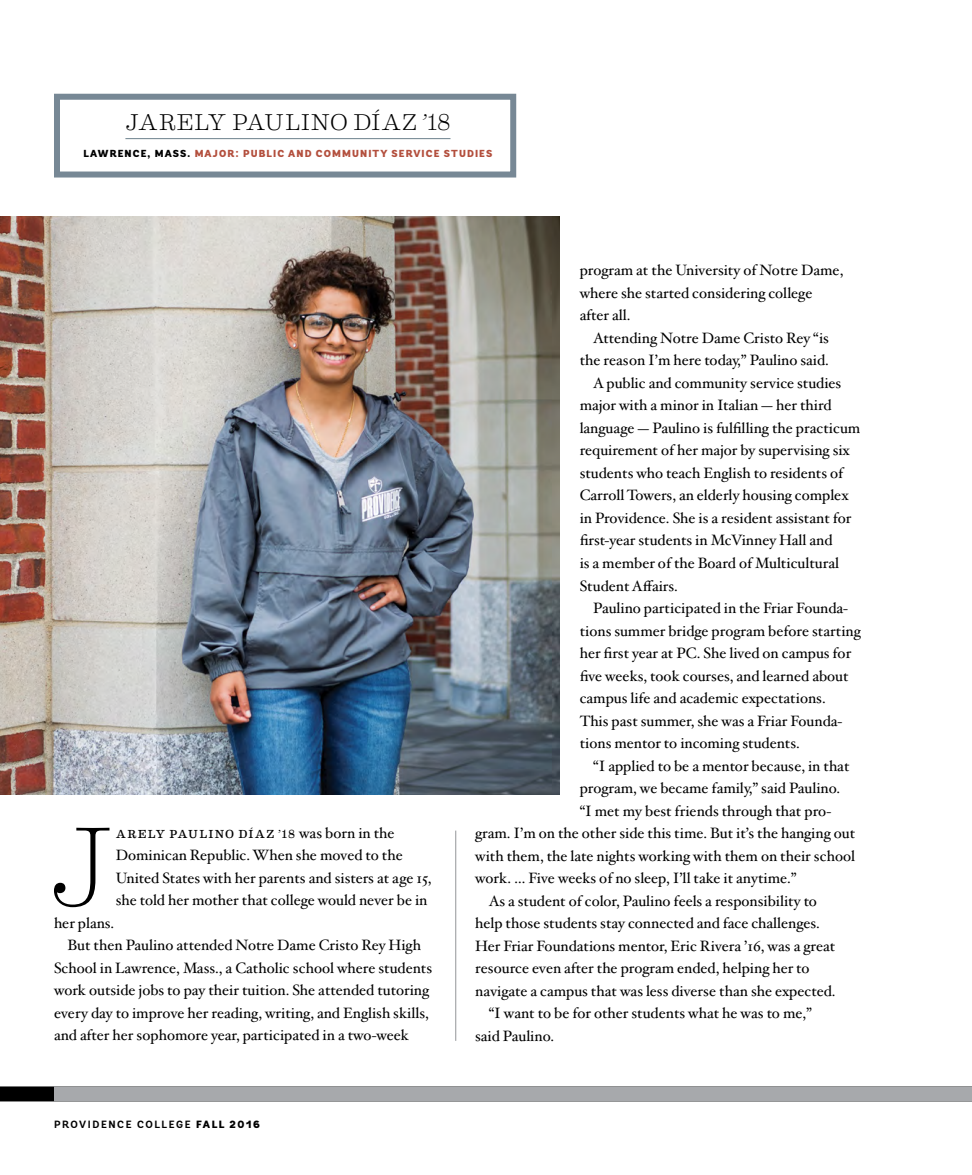
<style>
.page{position:relative;width:972px;height:1175px;background:#fff}
.page>*{position:absolute;margin:0;border:0;box-sizing:border-box;transform-origin:0 0}
._01_Hoefler_body{font:100 112.35px "Eames Century Modern";color:#000}
._01_Hoefler_body-2{font:300 22.8px "Eames Century Modern";letter-spacing:.025em;color:#000}
._01_Hoefler_body-3{font:15px/22.5px "Hoefler Txt";color:#000}
._01_Hoefler_body-4{font:11.7px "Eames Century Modern";letter-spacing:.105em;color:#000}
.t1{font:700 10.5px "Andes";letter-spacing:.15em;color:#000}
._01_Hoefler_body-5{font:900 10.2px "Andes";letter-spacing:.11em;color:#b34f3d}
.s1{color:#000}
.s2{font-family:"Hoefler Txt";font-size:15px}
.s3{font-weight:900}
</style>
<div class="page">
<img style="left:0;top:217px;width:559px;height:577px">
<div style="left:0;top:1086px;width:972px;height:15px;background:#000"></div>
<div style="left:54px;top:1086px;width:918px;height:15px;background:#a7a9ac"></div>
<div style="left:54px;top:94px;width:462px;height:83px;border:6px solid #778895"></div>
<hr style="left:125px;top:138px;width:326px;height:1px;background:#6b808c">
<hr style="left:455px;top:830px;width:1px;height:210px;background:#939598">
<p class="_01_Hoefler_body-2" style="left:126px;top:105px;width:327px">JARELY PAULINO DÍAZ ’18</p>
<p class="_01_Hoefler_body-5" style="left:84px;top:147px;width:410px"><span class="s1">LAWRENCE, MASS.</span> MAJOR: PUBLIC AND COMMUNITY SERVICE STUDIES</p>
<p class="_01_Hoefler_body" style="left:48px;top:782px;width:70px">J</p>
<p class="_01_Hoefler_body-4" style="left:116px;top:825px;width:280px">ARELY PAULINO DÍAZ ’18 <span class="s2">was born in the</span></p>
<p class="_01_Hoefler_body-3" style="left:116px;top:843px;width:317px">Dominican Republic. When she moved to the<br>United States with her parents and sisters at age 15, she told her mother that college would never be in</p>
<p class="_01_Hoefler_body-3" style="left:54px;top:910px;width:62px">her plans.</p>
<p class="_01_Hoefler_body-3" style="left:54px;top:933px;width:380px;text-indent:14px">But then Paulino attended Notre Dame Cristo Rey High School in Lawrence, Mass., a Catholic school where students work outside jobs to pay their tuition. She attended tutoring every day to improve her reading, writing, and English skills, and after her sophomore year, participated in a two-week</p>
<p class="t1" style="left:54px;top:1117px;width:207px">PROVIDENCE COLLEGE <span class="s3">FALL 2016</span></p>
<p class="_01_Hoefler_body-3" style="left:580px;top:258px;width:265px">program at the University of Notre Dame, where she started considering college after all.</p>
<p class="_01_Hoefler_body-3" style="left:580px;top:326px;width:251px;text-align:right">Attending Notre Dame Cristo Rey “is the reason I’m here today,” Paulino said.</p>
<p class="_01_Hoefler_body-3" style="left:580px;top:371px;width:282px;text-indent:14px">A public and community service studies major with a minor in Italian — her third language — Paulino is fulfilling the practicum requirement of her major by supervising six students who teach English to residents of Carroll Towers, an elderly housing complex in Providence. She is a resident assistant for first-year students in McVinney Hall and<br>is a member of the Board of Multicultural Student Affairs.</p>
<p class="_01_Hoefler_body-3" style="left:580px;top:596px;width:283px;text-indent:14px">Paulino participated in the Friar Founda&shy;tions summer bridge program before starting her first year at PC. She lived on campus for five weeks, took courses, and learned about campus life and academic expectations.<br>This past summer, she was a Friar Founda&shy;tions mentor to incoming students.</p>
<p class="_01_Hoefler_body-3" style="left:593px;top:753px;width:258px">“I applied to be a mentor because, in that</p>
<p class="_01_Hoefler_body-3" style="left:580px;top:776px;width:262px">program, we became family,” said Paulino.</p>
<p class="_01_Hoefler_body-3" style="left:580px;top:798px;width:253px">“I met my best friends through that pro-</p>
<p class="_01_Hoefler_body-3" style="left:475px;top:821px;width:382px">gram. I’m on the other side this time. But it’s the hanging out</p>
<p class="_01_Hoefler_body-3" style="left:475px;top:843px;width:381px">with them, the late nights working with them on their school</p>
<p class="_01_Hoefler_body-3" style="left:475px;top:866px;width:323px">work. … Five weeks of no sleep, I’ll take it anytime.”</p>
<p class="_01_Hoefler_body-3" style="left:475px;top:888px;width:362px;text-indent:14px">As a student of color, Paulino feels a responsibility to help those students stay connected and face challenges.<br>Her Friar Foundations mentor, Eric Rivera ’16, was a great resource even after the program ended, helping her to navigate a campus that was less diverse than she expected.</p>
<p class="_01_Hoefler_body-3" style="left:475px;top:1001px;width:338px;text-indent:14px">“I want to be for other students what he was to me,” said Paulino.</p>
</div>
